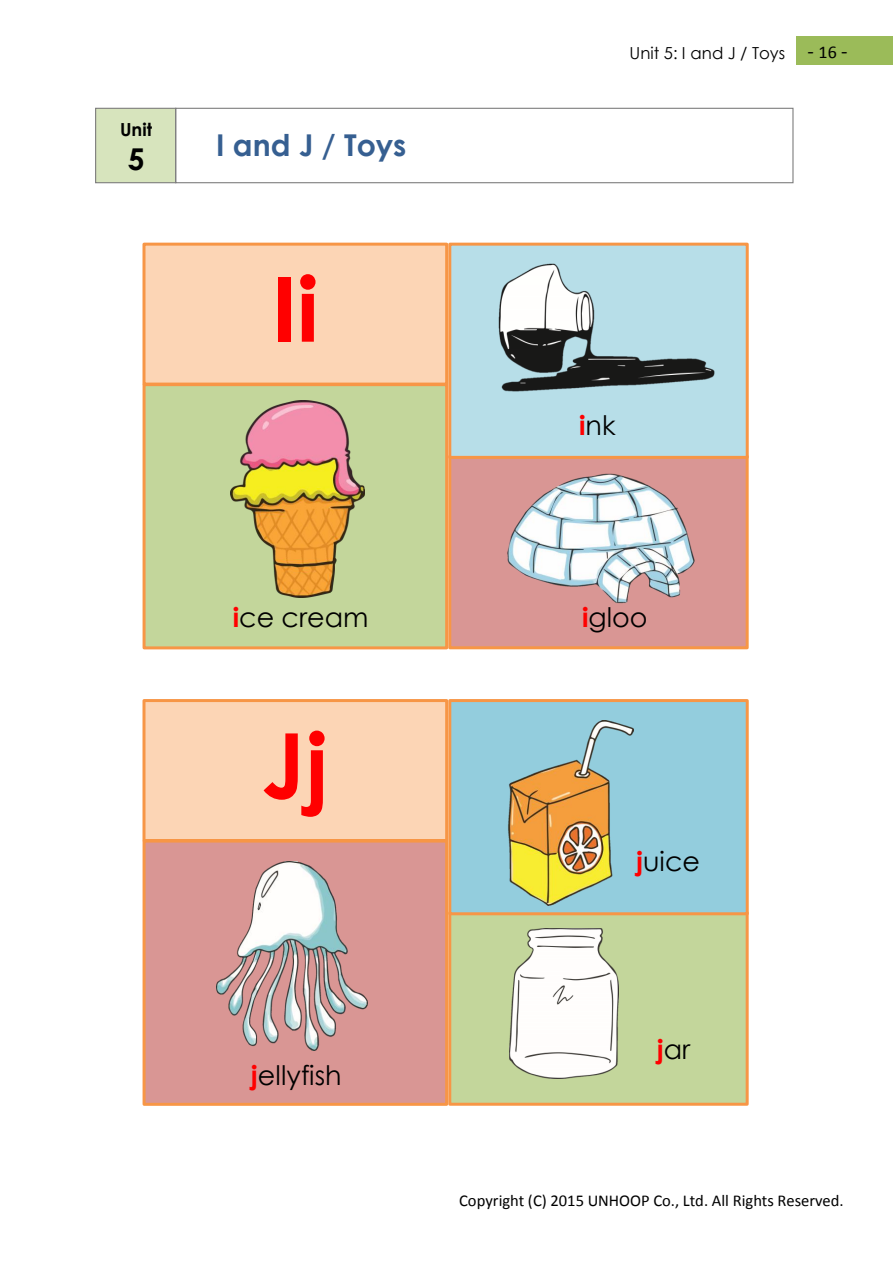
<style>
.page{position:relative;width:893px;height:1263px;background:#fff}
.page>*{position:absolute;margin:0;border:0;box-sizing:border-box;transform-origin:0 0}
.t1{font:700 90px "Century Gothic";color:#f00}
.t2{font:700 30px "Century Gothic";color:#365f91}
.t3{font:700 30px "Century Gothic";color:#000}
.t4{font:27px "Century Gothic";color:#000}
.t5{font:21px "Calibri";color:#000}
.t6{font:700 18px "Century Gothic";color:#000}
.t7{font:16.5px "Calibri";color:#000}
.t8{font:16.5px "Century Gothic";color:#000}
.s1{font-size:18px}
.s2{font-weight:700;color:#f00}
</style>
<div class="page">
<div style="left:796px;top:37px;width:97px;height:28px;background:#9bbb59"></div>
<div style="left:144px;top:385px;width:303px;height:263px;background:#c3d69b"></div>
<div style="left:143px;top:383px;width:305px;height:266px;border:3px solid #f79646"></div>
<div style="left:450px;top:456px;width:297px;height:192px;background:#d99694"></div>
<div style="left:448px;top:455px;width:301px;height:194px;border:3px solid #f79646"></div>
<div style="left:450px;top:244px;width:297px;height:213px;background:#b7dee8"></div>
<div style="left:448px;top:243px;width:301px;height:216px;border:3px solid #f79646"></div>
<div style="left:144px;top:244px;width:303px;height:140px;background:#fcd5b5"></div>
<div style="left:142px;top:243px;width:306px;height:143px;border:3px solid #f79646"></div>
<img style="left:145px;top:251px;width:300px;height:126px">
<img style="left:507px;top:474px;width:188px;height:129px">
<img style="left:498px;top:263px;width:217px;height:129px">
<img style="left:231px;top:400px;width:134px;height:197px">
<div style="left:96px;top:108px;width:80px;height:75px;background:#d7e4bd"></div>
<div style="left:95px;top:108px;width:81px;height:75px;border:1px solid #7f7f7f"></div>
<div style="left:175px;top:108px;width:619px;height:75px;border:1px solid #7f7f7f"></div>
<div style="left:144px;top:841px;width:303px;height:263px;background:#d99694"></div>
<div style="left:143px;top:839px;width:305px;height:267px;border:3px solid #f79646"></div>
<div style="left:450px;top:913px;width:297px;height:191px;background:#c3d69b"></div>
<div style="left:448px;top:911px;width:301px;height:195px;border:3px solid #f79646"></div>
<div style="left:450px;top:700px;width:297px;height:214px;background:#93cddd"></div>
<div style="left:448px;top:699px;width:301px;height:216px;border:3px solid #f79646"></div>
<div style="left:144px;top:700px;width:303px;height:140px;background:#fcd5b5"></div>
<div style="left:142px;top:699px;width:306px;height:143px;border:3px solid #f79646"></div>
<img style="left:145px;top:707px;width:300px;height:127px">
<img style="left:510px;top:928px;width:108px;height:150px">
<img style="left:508px;top:721px;width:126px;height:184px">
<img style="left:216px;top:862px;width:151px;height:188px">
<p class="t6" style="left:120px;top:118px;width:34px">Unit</p>
<p class="t3" style="left:128px;top:140px;width:18px">5</p>
<h1 class="t2" style="left:216px;top:126px;width:192px">I and J / Toys</h1>
<p class="t1" style="left:272px;top:251px;width:48px">Ii</p>
<p class="t8" style="left:630px;top:42px;width:157px">Unit 5: I and J / Toys</p>
<p class="t5" style="left:807px;top:42px;width:42px">-<span class="s1">16</span>-</p>
<p class="t4" style="left:579px;top:408px;width:38px"><span class="s2">i</span>nk</p>
<p class="t4" style="left:233px;top:600px;width:137px"><span class="s2">i</span>ce cream</p>
<p class="t4" style="left:582px;top:600px;width:67px"><span class="s2">i</span>gloo</p>
<p class="t1" style="left:262px;top:708px;width:68px">Jj</p>
<p class="t4" style="left:251px;top:1058px;width:92px"><span class="s2">j</span>ellyfish</p>
<p class="t4" style="left:636px;top:844px;width:65px"><span class="s2">j</span>uice</p>
<p class="t4" style="left:657px;top:1032px;width:35px"><span class="s2">j</span>ar</p>
<p class="t7" style="left:459px;top:1193px;width:386px">Copyright (C) 2015 UNHOOP Co., Ltd. All Rights Reserved.</p>
</div>
